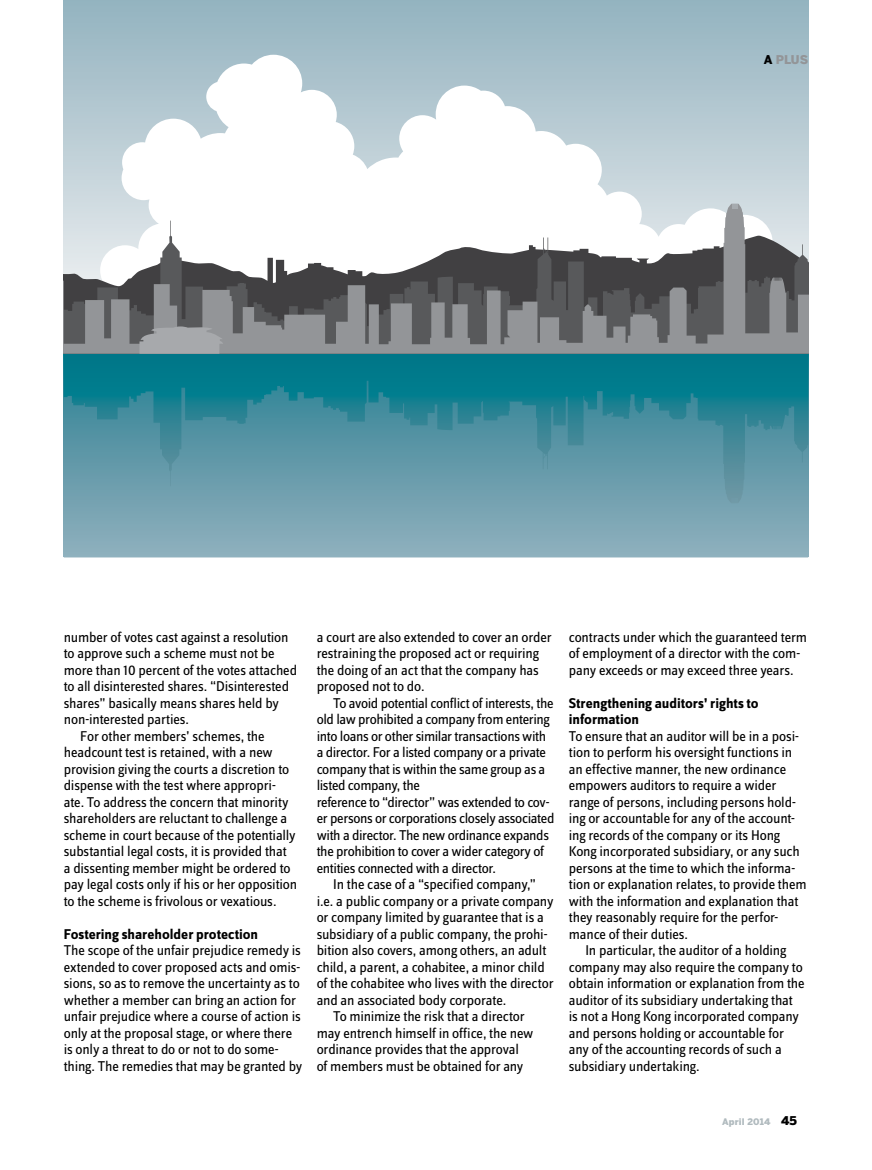
<style>
.page{position:relative;width:872px;height:1170px;background:#fff}
.page>*{position:absolute;margin:0;border:0;box-sizing:border-box;transform-origin:0 0}
.t1{font:14.7px/16.5px "Zine Sans Dis";letter-spacing:-.01em;color:#000}
.t2{font:700 14.7px/16.5px "Zine Sans Dis";color:#000}
.t3{font:900 12px "Benton Sans";color:#939598}
.t4{font:900 9px "Benton Sans";letter-spacing:.02em;color:#b0babe}
.s1{color:#000}
.s2{font-size:12px;color:#000}
</style>
<div class="page">
<svg style="left:64px;top:503px;width:744px;height:54px;background:#82a9b7"></svg>
<svg style="left:64px;top:0;width:744px;height:203px;background:#9ebac5"></svg>
<svg style="left:64px;top:353px;width:744px;height:150px;background:#3c8c9c"></svg>
<svg style="left:97px;top:55px;width:710px;height:148px"></svg>
<svg style="left:64px;top:203px;width:744px;height:150px"></svg>
<svg style="left:139px;top:326px;width:84px;height:27px;background:#9ea0a3"></svg>
<p class="t3" style="left:763px;top:52px;width:46px"><span class="s1">A</span> PLUS</p>
<p class="t1" style="left:64px;top:629px;width:226px">number of votes cast against a resolution</p>
<p class="t1" style="left:64px;top:646px;width:212px">to approve such a scheme must not be</p>
<p class="t1" style="left:64px;top:662px;width:235px">more than 10 percent of the votes attached</p>
<p class="t1" style="left:64px;top:679px;width:227px">to all disinterested shares. “Disinterested</p>
<p class="t1" style="left:64px;top:695px;width:217px">shares” basically means shares held by</p>
<p class="t1" style="left:64px;top:712px;width:127px">non-interested parties.</p>
<p class="t1" style="left:80px;top:728px;width:186px">For other members’ schemes, the</p>
<p class="t1" style="left:64px;top:745px;width:210px">headcount test is retained, with a new</p>
<p class="t1" style="left:64px;top:761px;width:227px">provision giving the courts a discretion to</p>
<p class="t1" style="left:64px;top:777px;width:213px">dispense with the test where appropri-</p>
<p class="t1" style="left:64px;top:794px;width:226px">ate. To address the concern that minority</p>
<p class="t1" style="left:64px;top:811px;width:225px">shareholders are reluctant to challenge a</p>
<p class="t1" style="left:64px;top:827px;width:233px">scheme in court because of the potentially</p>
<p class="t1" style="left:64px;top:844px;width:224px">substantial legal costs, it is provided that</p>
<p class="t1" style="left:64px;top:860px;width:228px">a dissenting member might be ordered to</p>
<p class="t1" style="left:64px;top:877px;width:235px">pay legal costs only if his or her opposition</p>
<p class="t1" style="left:64px;top:893px;width:214px">to the scheme is frivolous or vexatious.</p>
<p class="t2" style="left:64px;top:926px;width:196px">Fostering shareholder protection</p>
<p class="t1" style="left:64px;top:943px;width:240px">The scope of the unfair prejudice remedy is extended to cover proposed acts and omis&shy;sions, so as to remove the uncertainty as to whether a member can bring an action for unfair prejudice where a course of action is only at the proposal stage, or where there is only a threat to do or not to do some&shy;thing. The remedies that may be granted by</p>
<p class="t1" style="left:317px;top:629px;width:237px">a court are also extended to cover an order restraining the proposed act or requiring the doing of an act that the company has proposed not to do.</p>
<p class="t1" style="left:317px;top:695px;width:239px;text-indent:16px">To avoid potential conflict of interests, the old law prohibited a company from entering into loans or other similar transactions with a director. For a listed company or a private company that is within the same group as a listed company, the<br>reference to “director” was extended to cov&shy;er persons or corporations closely associated with a director. The new ordinance expands the prohibition to cover a wider category of entities connected with a director.</p>
<p class="t1" style="left:333px;top:877px;width:204px">In the case of a “specified company,”</p>
<p class="t1" style="left:317px;top:893px;width:238px">i.e. a public company or a private company</p>
<p class="t1" style="left:317px;top:910px;width:229px">or company limited by guarantee that is a</p>
<p class="t1" style="left:317px;top:926px;width:232px">subsidiary of a public company, the prohi-</p>
<p class="t1" style="left:317px;top:943px;width:231px">bition also covers, among others, an adult</p>
<p class="t1" style="left:317px;top:959px;width:230px">child, a parent, a cohabitee, a minor child</p>
<p class="t1" style="left:317px;top:976px;width:238px">of the cohabitee who lives with the director</p>
<p class="t1" style="left:317px;top:992px;width:191px">and an associated body corporate.</p>
<p class="t1" style="left:333px;top:1009px;width:193px">To minimize the risk that a director</p>
<p class="t1" style="left:317px;top:1025px;width:218px">may entrench himself in office, the new</p>
<p class="t1" style="left:317px;top:1042px;width:204px">ordinance provides that the approval</p>
<p class="t1" style="left:317px;top:1058px;width:208px">of members must be obtained for any</p>
<p class="t1" style="left:569px;top:629px;width:240px">contracts under which the guaranteed term of employment of a director with the com&shy;pany exceeds or may exceed three years.</p>
<p class="t2" style="left:569px;top:695px;width:191px">Strengthening auditors’ rights to information</p>
<p class="t1" style="left:569px;top:728px;width:239px">To ensure that an auditor will be in a posi&shy;tion to perform his oversight functions in an effective manner, the new ordinance empowers auditors to require a wider range of persons, including persons hold&shy;ing or accountable for any of the account&shy;ing records of the company or its Hong Kong incorporated subsidiary, or any such persons at the time to which the informa&shy;tion or explanation relates, to provide them with the information and explanation that they reasonably require for the perfor&shy;mance of their duties.</p>
<p class="t1" style="left:569px;top:943px;width:237px;text-indent:16px">In particular, the auditor of a holding company may also require the company to obtain information or explanation from the auditor of its subsidiary undertaking that is not a Hong Kong incorporated company and persons holding or accountable for any of the accounting records of such a subsidiary undertaking.</p>
<p class="t4" style="left:722px;top:1116px;width:76px">April 2014 <span class="s2">45</span></p>
</div>
